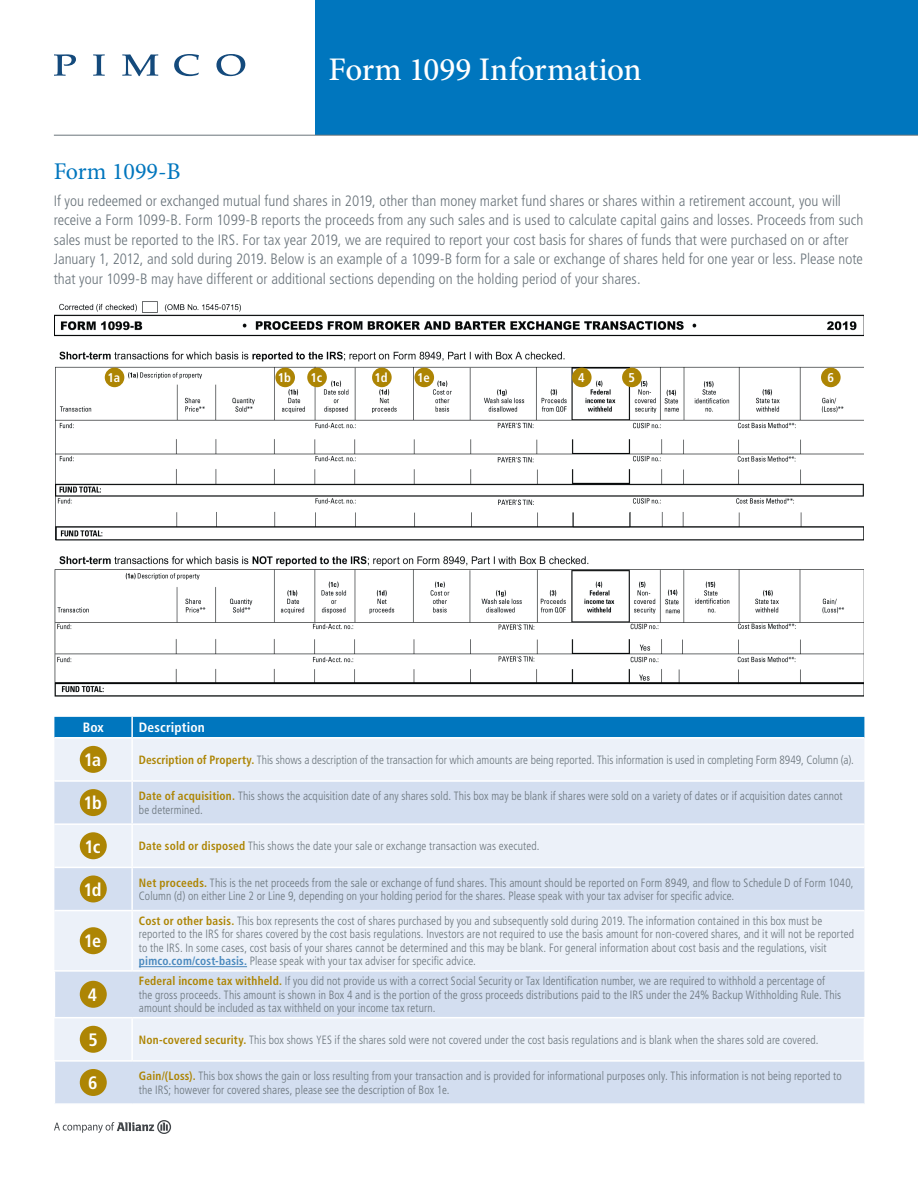
<style>
.page{position:relative;width:918px;height:1188px;background:#fff}
.page>*{position:absolute;margin:0;border:0;box-sizing:border-box;transform-origin:0 0}
.t1{font:500 33px "Minion Pro";letter-spacing:-.01em;color:#fff}
.t2{font:24px "Minion Pro";color:#0076be}
.t3{font:700 condensed 18px "Frutiger LT Std";letter-spacing:-.045em;color:#fff}
.t4{font:300 condensed 15px/19.5px "Frutiger LT Std";color:#6a747b}
.t5{font:700 condensed 13.5px "Frutiger LT Std";letter-spacing:.01em;color:#fff}
.t6{font:700 condensed 12.75px "Frutiger LT Std";letter-spacing:-.025em;color:#fff}
.t7{font:300 condensed 12px/13.5px "Frutiger LT Std";letter-spacing:.01em;color:#6a747b;scale:.95 1}
.s1{font-weight:700;color:#ad8504}
.s2{font-weight:700;color:#4a89be}
</style>
<div class="page">
<div style="left:315px;top:0;width:603px;height:135px;background:#0076be"></div>
<svg style="left:54px;top:1120px;width:117px;height:14px"></svg>
<svg style="left:54px;top:54px;width:22px;height:22px"></svg>
<svg style="left:93px;top:54px;width:12px;height:22px"></svg>
<svg style="left:122px;top:54px;width:36px;height:22px"></svg>
<svg style="left:174px;top:54px;width:25px;height:22px"></svg>
<svg style="left:216px;top:54px;width:29px;height:22px"></svg>
<hr style="left:54px;top:135px;width:864px;height:1px;background:#6a747b">
<div style="left:54px;top:717px;width:810px;height:20px;background:#0076be"></div>
<div style="left:54px;top:739px;width:810px;height:41px;background:#ecf1f9"></div>
<svg style="left:54px;top:782px;width:810px;height:321px;background:#dee6f4"></svg>
<hr style="left:131px;top:717px;width:2px;height:20px;background:#fff">
<hr style="left:131px;top:739px;width:2px;height:41px;background:#fff">
<hr style="left:131px;top:782px;width:2px;height:41px;background:#fff">
<hr style="left:131px;top:825px;width:2px;height:42px;background:#fff">
<hr style="left:131px;top:868px;width:2px;height:42px;background:#fff">
<hr style="left:131px;top:911px;width:2px;height:59px;background:#fff">
<hr style="left:54px;top:823px;width:78px;height:2px;background:#fff">
<hr style="left:132px;top:823px;width:732px;height:2px;background:#fff">
<hr style="left:54px;top:867px;width:78px;height:1px;background:#fff">
<hr style="left:132px;top:867px;width:732px;height:1px;background:#fff">
<hr style="left:54px;top:910px;width:78px;height:1px;background:#fff">
<hr style="left:132px;top:910px;width:732px;height:1px;background:#fff">
<hr style="left:54px;top:972px;width:1px;height:45px;background:#fff">
<hr style="left:54px;top:970px;width:78px;height:2px;background:#fff">
<hr style="left:132px;top:970px;width:732px;height:2px;background:#fff">
<hr style="left:54px;top:1017px;width:78px;height:1px;background:#fff">
<hr style="left:132px;top:1017px;width:733px;height:1px;background:#fff">
<hr style="left:131px;top:1018px;width:2px;height:42px;background:#fff">
<hr style="left:54px;top:1062px;width:1px;height:41px;background:#fff">
<hr style="left:54px;top:1060px;width:78px;height:2px;background:#fff">
<hr style="left:132px;top:1060px;width:733px;height:2px;background:#fff">
<div style="left:80px;top:746px;width:27px;height:27px;background:#ad8504;border-radius:50%"></div>
<div style="left:80px;top:789px;width:27px;height:27px;background:#ad8504;border-radius:50%"></div>
<div style="left:80px;top:832px;width:27px;height:27px;background:#ad8504;border-radius:50%"></div>
<div style="left:80px;top:875px;width:27px;height:27px;background:#ad8504;border-radius:50%"></div>
<div style="left:80px;top:927px;width:27px;height:27px;background:#ad8504;border-radius:50%"></div>
<hr style="left:139px;top:966px;width:108px;height:1px;background:#4a89be">
<div style="left:80px;top:981px;width:27px;height:27px;background:#ad8504;border-radius:50%"></div>
<div style="left:80px;top:1026px;width:27px;height:27px;background:#ad8504;border-radius:50%"></div>
<div style="left:80px;top:1069px;width:27px;height:27px;background:#ad8504;border-radius:50%"></div>
<img style="left:54px;top:301px;width:810px;height:396px">
<div style="left:572px;top:368px;width:20px;height:19px;background:#ad8504;border-radius:50%"></div>
<div style="left:622px;top:368px;width:20px;height:19px;background:#ad8504;border-radius:50%"></div>
<div style="left:105px;top:368px;width:19px;height:19px;background:#ad8504;border-radius:50%"></div>
<div style="left:275px;top:368px;width:20px;height:19px;background:#ad8504;border-radius:50%"></div>
<div style="left:307px;top:368px;width:20px;height:19px;background:#ad8504;border-radius:50%"></div>
<div style="left:372px;top:368px;width:20px;height:19px;background:#ad8504;border-radius:50%"></div>
<div style="left:414px;top:368px;width:20px;height:19px;background:#ad8504;border-radius:50%"></div>
<div style="left:821px;top:368px;width:20px;height:19px;background:#ad8504;border-radius:50%"></div>
<h1 class="t1" style="left:328px;top:47px;width:315px">Form 1099 Information</h1>
<h2 class="t2" style="left:54px;top:156px;width:129px">Form 1099-B</h2>
<p class="t4" style="left:54px;top:191px;width:811px">If you redeemed or exchanged mutual fund shares in 2019, other than money market fund shares or shares within a retirement account, you will receive a Form 1099-B. Form 1099-B reports the proceeds from any such sales and is used to calculate capital gains and losses. Proceeds from such sales must be reported to the IRS. For tax year 2019, we are required to report your cost basis for shares of funds that were purchased on or after January 1, 2012, and sold during 2019. Below is an example of a 1099-B form for a sale or exchange of shares held for one year or less. Please note that your 1099-B may have different or additional sections depending on the holding period of your shares.</p>
<p class="t6" style="left:107px;top:370px;width:14px">1a</p>
<p class="t6" style="left:278px;top:370px;width:15px">1b</p>
<p class="t6" style="left:310px;top:370px;width:13px">1c</p>
<p class="t6" style="left:374px;top:370px;width:15px">1d</p>
<p class="t6" style="left:417px;top:370px;width:14px">1e</p>
<p class="t6" style="left:578px;top:370px;width:8px">4</p>
<p class="t6" style="left:629px;top:370px;width:8px">5</p>
<p class="t6" style="left:827px;top:370px;width:8px">6</p>
<p class="t5" style="left:83px;top:720px;width:23px">Box</p>
<p class="t5" style="left:139px;top:720px;width:68px">Description</p>
<h3 class="t3" style="left:84px;top:749px;width:19px">1a</h3>
<p class="t7" style="left:139px;top:753px;width:754px"><span class="s1">Description of Property.</span> This shows a description of the transaction for which amounts are being reported. This information is used in completing Form 8949, Column (a).</p>
<h3 class="t3" style="left:83px;top:792px;width:20px">1b</h3>
<p class="t7" style="left:139px;top:790px;width:742px"><span class="s1">Date of acquisition.</span> This shows the acquisition date of any shares sold. This box may be blank if shares were sold on a variety of dates or if acquisition dates cannot be determined.</p>
<h3 class="t3" style="left:84px;top:836px;width:18px">1c</h3>
<p class="t7" style="left:139px;top:840px;width:423px"><span class="s1">Date sold or disposed</span> This shows the date your sale or exchange transaction was executed.</p>
<h3 class="t3" style="left:83px;top:879px;width:20px">1d</h3>
<p class="t7" style="left:139px;top:876px;width:754px"><span class="s1">Net proceeds.</span> This is the net proceeds from the sale or exchange of fund shares. This amount should be reported on Form 8949, and flow to Schedule D of Form 1040,<br>Column (d) on either Line 2 or Line 9, depending on your holding period for the shares. Please speak with your tax adviser for specific advice.</p>
<h3 class="t3" style="left:84px;top:931px;width:19px">1e</h3>
<p class="t7" style="left:139px;top:914px;width:754px"><span class="s1">Cost or other basis.</span> This box represents the cost of shares purchased by you and subsequently sold during 2019. The information contained in this box must be reported to the IRS for shares covered by the cost basis regulations. Investors are not required to use the basis amount for non-covered shares, and it will not be reported to the IRS. In some cases, cost basis of your shares cannot be determined and this may be blank. For general information about cost basis and the regulations, visit <span class="s2">pimco.com/cost-basis.</span> Please speak with your tax adviser for specific advice.</p>
<h3 class="t3" style="left:88px;top:984px;width:11px">4</h3>
<p class="t7" style="left:139px;top:975px;width:741px"><span class="s1">Federal income tax withheld.</span> If you did not provide us with a correct Social Security or Tax Identification number, we are required to withhold a percentage of the gross proceeds. This amount is shown in Box 4 and is the portion of the gross proceeds distributions paid to the IRS under the 24% Backup Withholding Rule. This amount should be included as tax withheld on your income tax return.</p>
<h3 class="t3" style="left:89px;top:1029px;width:11px">5</h3>
<p class="t7" style="left:139px;top:1033px;width:717px"><span class="s1">Non-covered security.</span> This box shows YES if the shares sold were not covered under the cost basis regulations and is blank when the shares sold are covered.</p>
<h3 class="t3" style="left:88px;top:1072px;width:11px">6</h3>
<p class="t7" style="left:139px;top:1070px;width:741px"><span class="s1">Gain/(Loss).</span> This box shows the gain or loss resulting from your transaction and is provided for informational purposes only. This information is not being reported to the IRS; however for covered shares, please see the description of Box 1e.</p>
</div>
